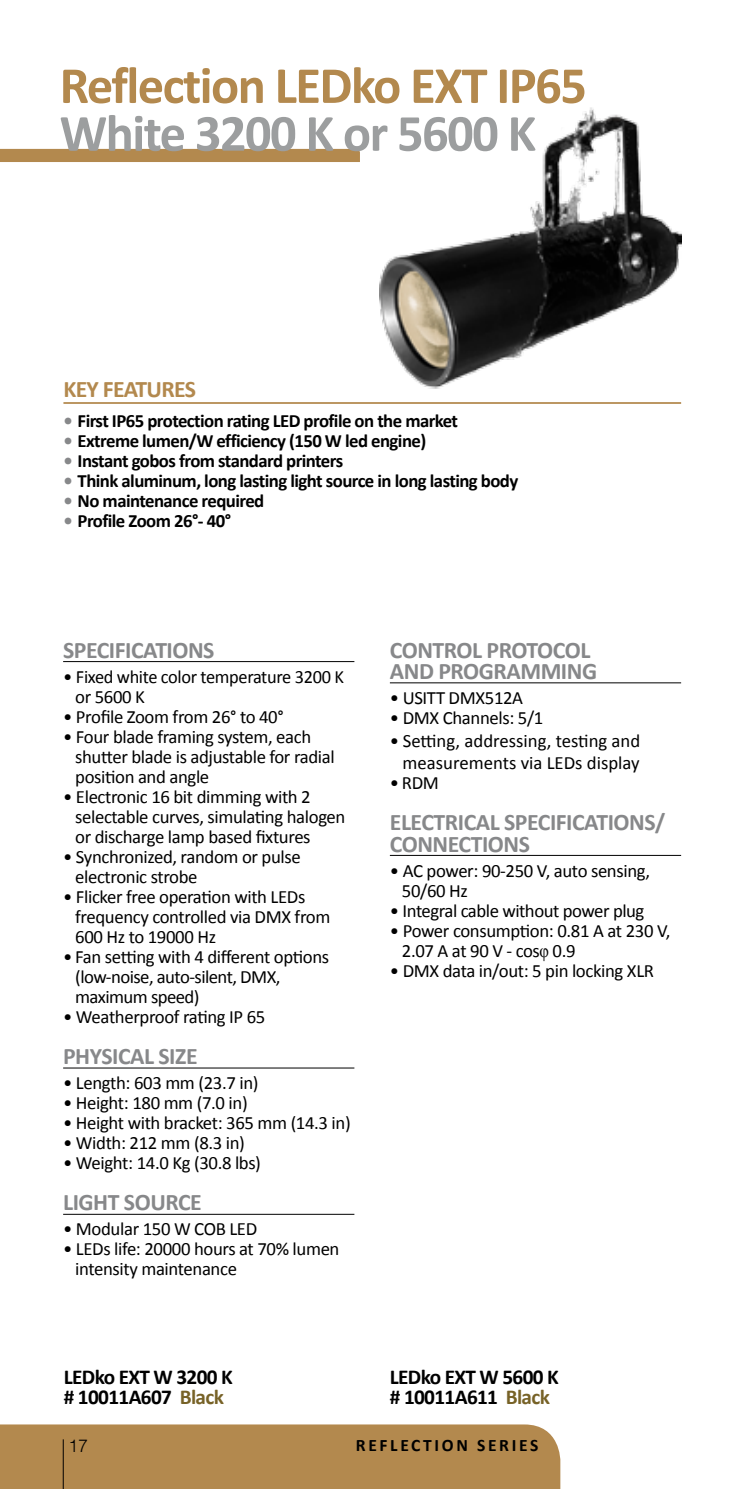
<style>
.page{position:relative;width:745px;height:1489px;background:#fff}
.page>*{position:absolute;margin:0;border:0;box-sizing:border-box;transform-origin:0 0}
.t1{font:700 52.5px "Calibri";letter-spacing:-.03em;color:#b3894e}
.t2{font:700 52.5px "Calibri";letter-spacing:-.03em;color:#9c9e9f}
.t3{font:700 23.75px/21.2px "Calibri";letter-spacing:-.02em;color:#87888a}
.t4{font:700 23.75px "Calibri";letter-spacing:-.03em;color:#b3894e}
.t5{font:700 21.25px/20px "Calibri";letter-spacing:-.03em;color:#000}
.t6{font:18.75px/20px "Calibri";letter-spacing:-.02em;color:#000}
.t7{font:700 18.75px "Calibri";letter-spacing:-.03em;color:#000}
.t8{font:18.75px/22.5px "Calibri";color:#000;text-align:right}
.t9{font:700 17.5px "Calibri";letter-spacing:.15em;color:#000}
.t10{font:300 17.5px "Helvetica";color:#000}
.s1{color:#87888a}
.s2{font-family:"Times New Roman"}
.s3{color:#776227}
</style>
<div class="page">
<div style="left:0;top:1424px;width:560px;height:64px;background:#b3894e"></div>
<hr style="left:63px;top:1439px;width:1px;height:49px;background:#000">
<hr style="left:63px;top:402px;width:617px;height:2px;background:#b3894e">
<hr style="left:63px;top:661px;width:291px;height:1px;background:#000">
<hr style="left:63px;top:1067px;width:291px;height:1px;background:#000">
<hr style="left:63px;top:1213px;width:291px;height:1px;background:#000">
<hr style="left:389px;top:682px;width:291px;height:1px;background:#000">
<hr style="left:389px;top:855px;width:291px;height:1px;background:#000">
<div style="left:0;top:149px;width:360px;height:13px;background:#b3894e"></div>
<img style="left:379px;top:107px;width:301px;height:297px">
<h1 class="t1" style="left:60px;top:52px;width:528px">Reflection LEDko EXT IP65</h1>
<h1 class="t2" style="left:60px;top:100px;width:478px">White 3200 K or 5600 K</h1>
<p class="t4" style="left:63px;top:374px;width:134px">KEY FEATURES</p>
<p class="t7" style="left:63px;top:409px;width:396px"><span class="s1">•</span> First IP65 protection rating LED profile on the market</p>
<p class="t7" style="left:63px;top:429px;width:364px"><span class="s1">•</span> Extreme lumen/W efficiency (150 W led engine)</p>
<p class="t7" style="left:63px;top:449px;width:281px"><span class="s1">•</span> Instant gobos from standard printers</p>
<p class="t7" style="left:63px;top:469px;width:456px"><span class="s1">•</span> Think aluminum, long lasting light source in long lasting body</p>
<p class="t7" style="left:63px;top:489px;width:202px"><span class="s1">•</span> No maintenance required</p>
<p class="t7" style="left:63px;top:509px;width:169px"><span class="s1">•</span> Profile Zoom 26°- 40°</p>
<p class="t3" style="left:63px;top:639px;width:153px">SPECIFICATIONS</p>
<p class="t6" style="left:75px;top:666px;width:270px;text-indent:-12px">• Fixed white color temperature 3200 K or 5600 K</p>
<p class="t6" style="left:63px;top:706px;width:222px">• Profile Zoom from 26° to 40°</p>
<p class="t6" style="left:75px;top:726px;width:261px;text-indent:-12px">• Four blade framing system, each shutter blade is adjustable for radial position and angle</p>
<p class="t6" style="left:75px;top:786px;width:271px;text-indent:-12px">• Electronic 16 bit dimming with 2 selectable curves, simulating halogen or discharge lamp based fixtures</p>
<p class="t6" style="left:75px;top:846px;width:227px;text-indent:-12px">• Synchronized, random or pulse electronic strobe</p>
<p class="t6" style="left:75px;top:886px;width:256px;text-indent:-12px">• Flicker free operation with LEDs frequency controlled via DMX from<br>600 Hz to 19000 Hz</p>
<p class="t6" style="left:75px;top:946px;width:255px;text-indent:-12px">• Fan setting with 4 different options (low-noise, auto-silent, DMX, maximum speed)</p>
<p class="t6" style="left:63px;top:1006px;width:204px">• Weatherproof rating IP 65</p>
<p class="t3" style="left:63px;top:1045px;width:136px">PHYSICAL SIZE</p>
<p class="t6" style="left:63px;top:1072px;width:197px">• Length: 603 mm (23.7 in)</p>
<p class="t6" style="left:63px;top:1092px;width:186px">• Height: 180 mm (7.0 in)</p>
<p class="t6" style="left:63px;top:1112px;width:289px">• Height with bracket: 365 mm (14.3 in)</p>
<p class="t6" style="left:63px;top:1132px;width:183px">• Width: 212 mm (8.3 in)</p>
<p class="t6" style="left:63px;top:1152px;width:199px">• Weight: 14.0 Kg (30.8 lbs)</p>
<p class="t3" style="left:63px;top:1191px;width:140px">LIGHT SOURCE</p>
<p class="t6" style="left:63px;top:1219px;width:195px">• Modular 150 W COB LED</p>
<p class="t6" style="left:75px;top:1239px;width:265px;text-indent:-12px">• LEDs life: 20000 hours at 70% lumen intensity maintenance</p>
<p class="t3" style="left:389px;top:639px;width:209px">CONTROL PROTOCOL<br>AND PROGRAMMING</p>
<p class="t6" style="left:389px;top:687px;width:135px">• USITT DMX512A</p>
<p class="t6" style="left:389px;top:707px;width:155px">• DMX Channels: 5/1</p>
<p class="t8" style="left:389px;top:729px;width:252px">• Setting, addressing, testing and measurements via LEDs display</p>
<p class="t6" style="left:389px;top:772px;width:51px">• RDM</p>
<p class="t3" style="left:389px;top:811px;width:277px">ELECTRICAL SPECIFICATIONS/<br>CONNECTIONS</p>
<p class="t6" style="left:401px;top:860px;width:249px;text-indent:-12px">• AC power: 90-250 V, auto sensing,<br>50/60 Hz</p>
<p class="t6" style="left:389px;top:900px;width:256px">• Integral cable without power plug</p>
<p class="t6" style="left:401px;top:920px;width:270px;text-indent:-12px">• Power consumption: 0.81 A at 230 V,<br>2.07 A at 90 V - cos<span class="s2">φ</span> 0.9</p>
<p class="t6" style="left:389px;top:960px;width:265px">• DMX data in/out: 5 pin locking XLR</p>
<p class="t5" style="left:64px;top:1366px;width:170px">LEDko EXT W 3200 K # 10011A607 <span class="s3">Black</span></p>
<p class="t5" style="left:389px;top:1366px;width:170px">LEDko EXT W 5600 K # 10011A611 <span class="s3">Black</span></p>
<p class="t10" style="left:69px;top:1434px;width:21px">17</p>
<p class="t9" style="left:356px;top:1433px;width:184px">REFLECTION SERIES</p>
</div>
